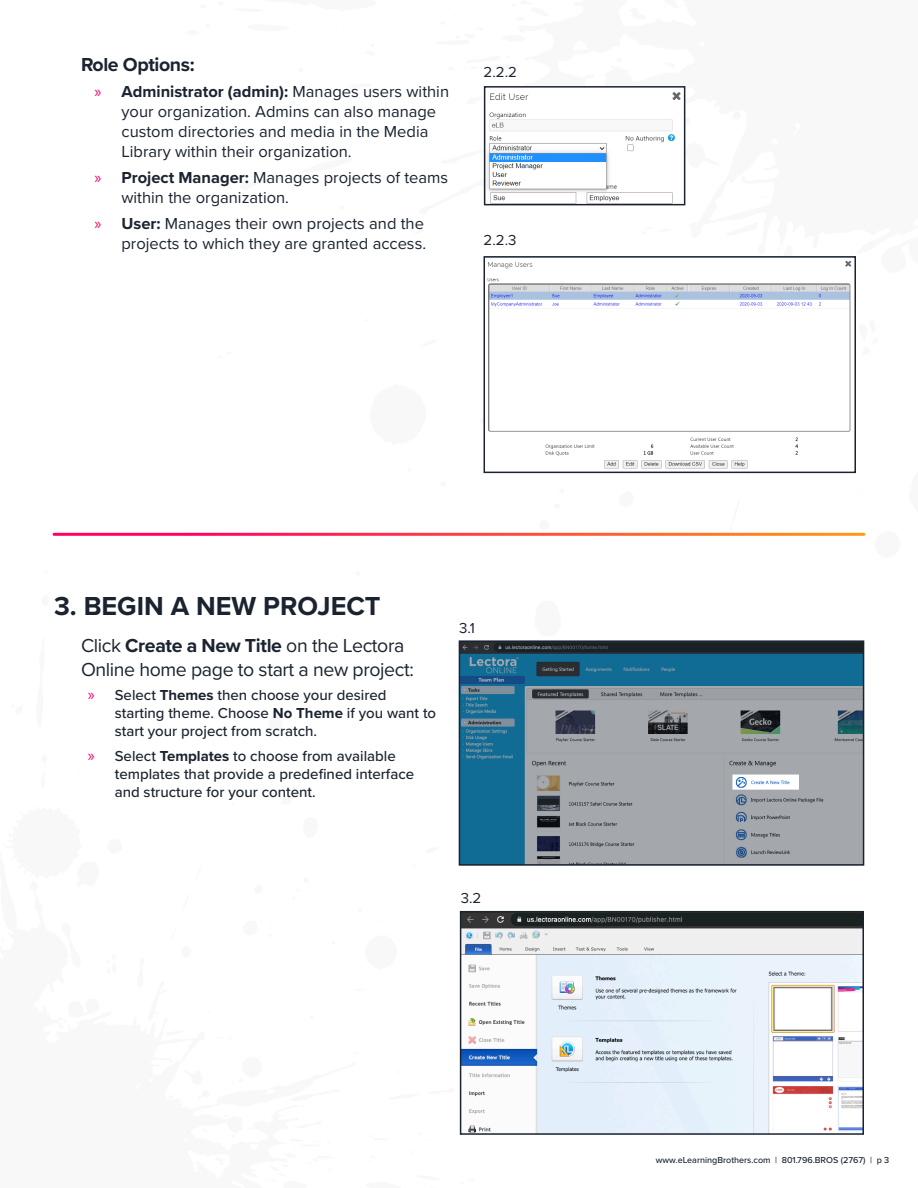
<style>
.page{position:relative;width:918px;height:1188px;background:#fff}
.page>*{position:absolute;margin:0;border:0;box-sizing:border-box;transform-origin:0 0}
.Section_Title_2-Alt{font:700 27px "Proxima Nova";color:#1a232f}
.Section_Title{font:19.5px/23.4px "Proxima Nova";letter-spacing:-.02em;color:#1a232f}
.Section_Title-2{font:700 19.5px "Proxima Nova";letter-spacing:-.02em;color:#1a232f}
.t1{font:16.5px/19.8px "Proxima Nova";color:#1a232f}
.t2{font:500 15px/18px "Proxima Nova";color:#1a232f}
.t3{font:15px "Proxima Nova";color:#1a232f}
.t4{font:500 9px "Proxima Nova";color:#1a232f}
.s1{font-family:"Myriad Pro";color:#ff0064}
.s2{font-weight:700}
.s3{font-family:"Myriad Pro";font-weight:400;font-size:16.5px;color:#ff0064}
</style>
<div class="page">
<svg style="left:460px;top:642px;width:403px;height:223px;background:#6e8897"></svg>
<img style="left:487px;top:260px;width:365px;height:209px">
<div style="left:484px;top:256px;width:372px;height:217px;border:2px solid #1a232f"></div>
<img style="left:487px;top:92px;width:194px;height:110px">
<div style="left:484px;top:86px;width:201px;height:119px;border:2px solid #1a232f"></div>
<img style="left:463px;top:914px;width:398px;height:218px">
<div style="left:460px;top:911px;width:404px;height:224px;border:2px solid #1a232f"></div>
<p class="Section_Title-2" style="left:81px;top:50px;width:115px">Role Options:</p>
<p class="t1" style="left:122px;top:81px;width:329px;text-indent:-27px"><span class="s1">»</span> <span class="s2">Administrator (admin):</span> Manages users within your organization. Admins can also manage custom directories and media in the Media Library within their organization.</p>
<p class="t1" style="left:122px;top:167px;width:328px;text-indent:-27px"><span class="s1">»</span> <span class="s2">Project Manager:</span> Manages projects of teams within the organization.</p>
<p class="t1" style="left:94px;top:213px;width:333px;text-align:right"><span class="s1">»</span> <span class="s2">User:</span> Manages their own projects and the projects to which they are granted access.</p>
<p class="t3" style="left:484px;top:60px;width:35px">2.2.2</p>
<p class="t3" style="left:484px;top:229px;width:34px">2.2.3</p>
<p class="Section_Title_2-Alt" style="left:54px;top:586px;width:328px">3. BEGIN A NEW PROJECT</p>
<p class="Section_Title" style="left:81px;top:633px;width:334px">Click <span class="s2">Create a New Title</span> on the Lectora<br>Online home page to start a new project:</p>
<p class="t2" style="left:115px;top:686px;width:323px;text-indent:-27px"><span class="s3">»</span> Select <span class="s2">Themes</span> then choose your desired starting theme. Choose <span class="s2">No Theme</span> if you want to start your project from scratch.</p>
<p class="t2" style="left:115px;top:747px;width:301px;text-indent:-27px"><span class="s3">»</span> Select <span class="s2">Templates</span> to choose from available templates that provide a predefined interface and structure for your content.</p>
<p class="t3" style="left:459px;top:617px;width:17px">3.1</p>
<p class="t3" style="left:461px;top:887px;width:22px">3.2</p>
<p class="t4" style="left:656px;top:1153px;width:235px">www.eLearningBrothers.com | 801.796.BROS (2767) | p 3</p>
</div>
